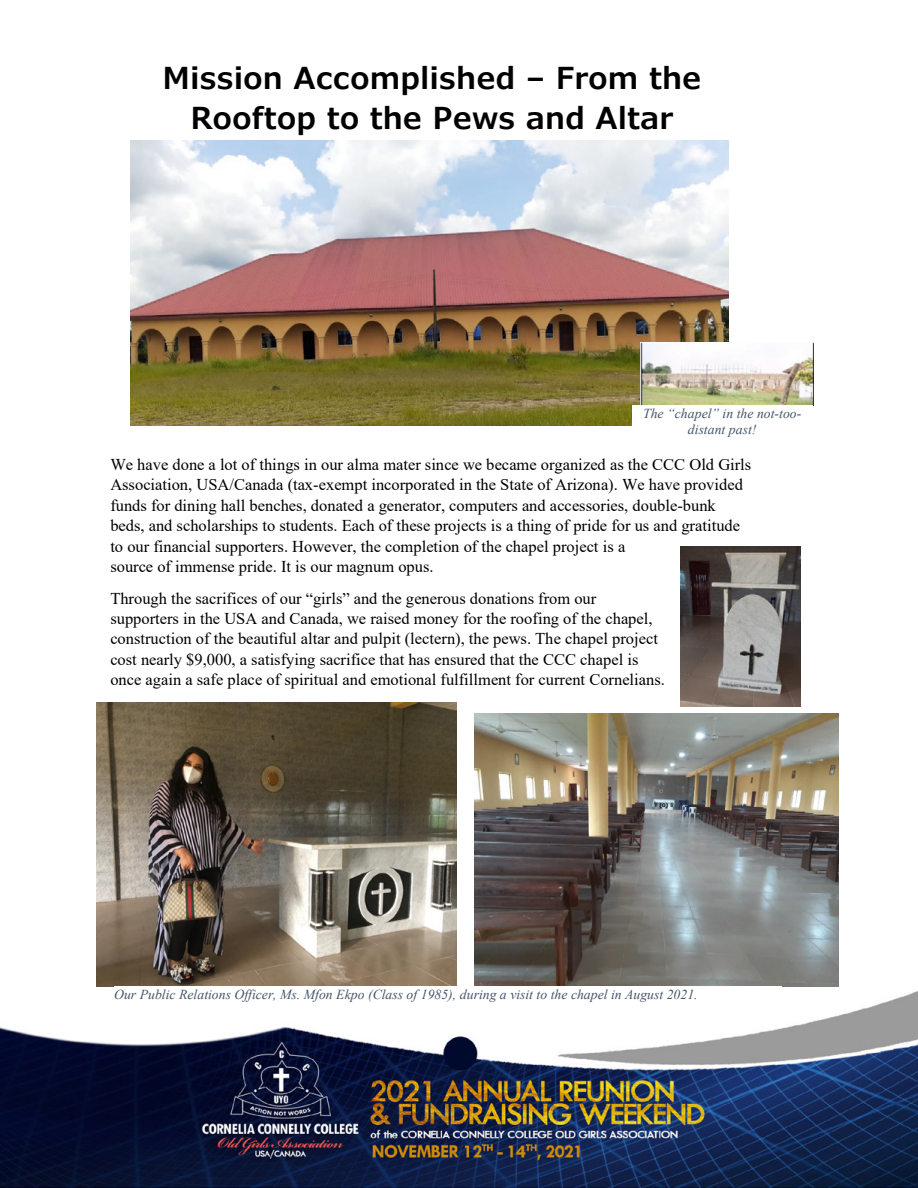
<style>
.page{position:relative;width:918px;height:1188px;background:#fff}
.page>*{position:absolute;margin:0;border:0;box-sizing:border-box;transform-origin:0 0}
.t1{font:600 30.15px/39.8px "Verdana Pro";color:#000;text-align:center}
.t2{font:16.5px/20.4px "Times New Roman";color:#000}
.t3{font:italic 13.65px/15.9px "Times New Roman";color:#44546a;text-align:center}
</style>
<div class="page">
<img style="left:0;top:342px;width:918px;height:845px">
<img style="left:97px;top:702px;width:359px;height:284px">
<img style="left:474px;top:714px;width:365px;height:273px">
<img style="left:680px;top:546px;width:120px;height:161px">
<img style="left:130px;top:140px;width:599px;height:286px">
<img style="left:641px;top:342px;width:172px;height:63px">
<div style="left:632px;top:405px;width:181px;height:38px;background:#fff"></div>
<div style="left:114px;top:987px;width:667px;height:33px;background:#fff"></div>
<h1 class="t1" style="left:163px;top:59px;width:540px">Mission Accomplished – From the<br>Rooftop to the Pews and Altar</h1>
<p class="t3" style="left:643px;top:405px;width:160px">The “chapel” in the not-too&shy;distant past!</p>
<p class="t2" style="left:110px;top:454px;width:642px">We have done a lot of things in our alma mater since we became organized as the CCC Old Girls Association, USA/Canada (tax-exempt incorporated in the State of Arizona). We have provided funds for dining hall benches, donated a generator, computers and accessories, double-bunk beds, and scholarships to students. Each of these projects is a thing of pride for us and gratitude to our financial supporters. However, the completion of the chapel project is a<br>source of immense pride. It is our magnum opus.</p>
<p class="t2" style="left:110px;top:587px;width:556px">Through the sacrifices of our “girls” and the generous donations from our supporters in the USA and Canada, we raised money for the roofing of the chapel, construction of the beautiful altar and pulpit (lectern), the pews. The chapel project cost nearly $9,000, a satisfying sacrifice that has ensured that the CCC chapel is once again a safe place of spiritual and emotional fulfillment for current Cornelians.</p>
<p class="t3" style="left:114px;top:987px;width:585px">Our Public Relations Officer, Ms. Mfon Ekpo (Class of 1985), during a visit to the chapel in August 2021.</p>
</div>
